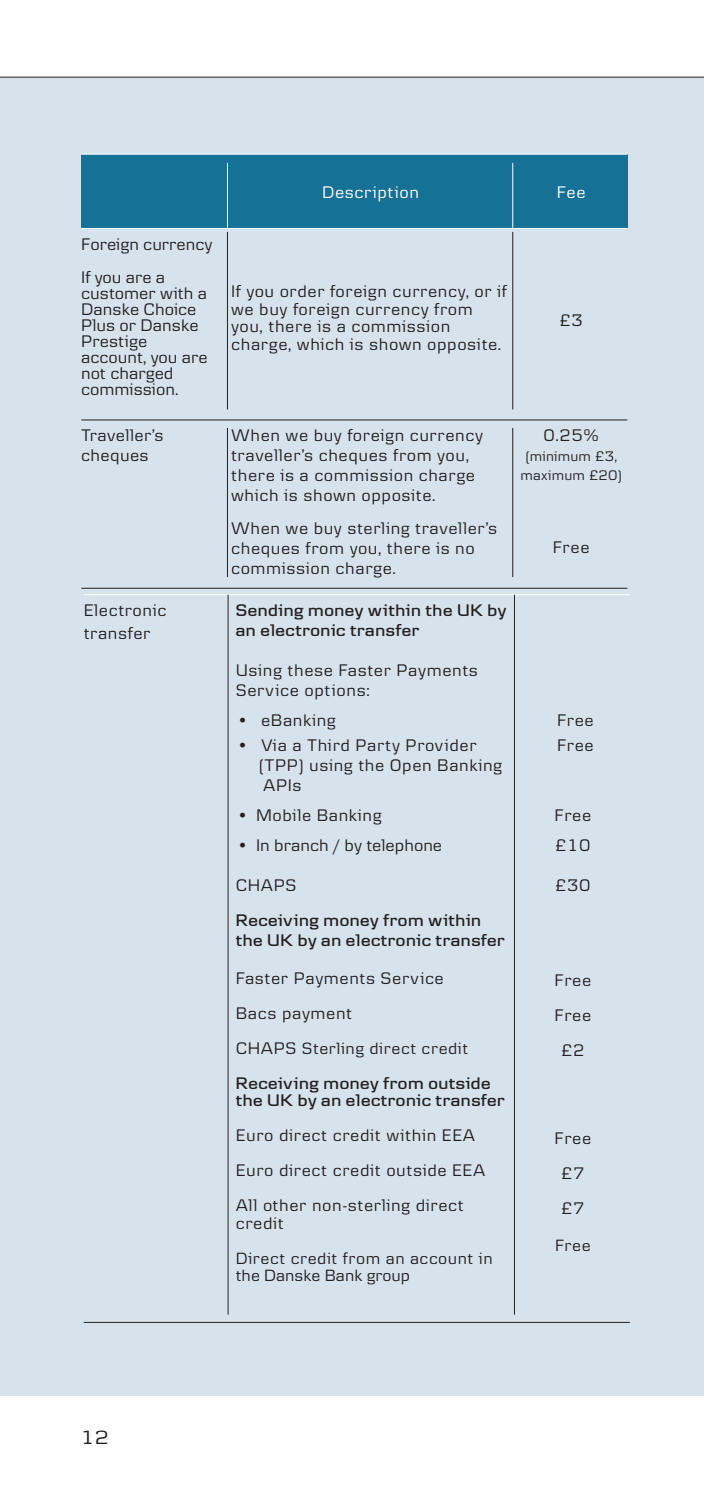
<style>
.page{position:relative;width:704px;height:1491px;background:#fff}
.page>*{position:absolute;margin:0;border:0;box-sizing:border-box;transform-origin:0 0}
.t1{font:20px "Danske Headline";color:#231f20}
.t2{font:17.5px/20px "Danske Text";letter-spacing:.03em;color:#231f20}
.t3{font:600 17.5px/20px "Danske Headline";letter-spacing:.035em;color:#231f20}
.t4{font:17.5px/16px "Danske Text";color:#231f20}
.t5{font:17.5px "Danske Text";letter-spacing:.03em;color:#fff}
.t6{font:17px/17.5px "Danske Text";letter-spacing:.03em;color:#231f20}
.t7{font:14.5px/19.2px "Danske Text";letter-spacing:.015em;color:#231f20;text-align:center}
.s1{font-size:17.5px}
</style>
<div class="page">
<div style="left:0;top:77px;width:703px;height:1318px;background:#d6e3ed"></div>
<hr style="left:0;top:77px;width:703px;height:1px;background:#231f20">
<div style="left:81px;top:155px;width:145px;height:73px;background:#167196"></div>
<div style="left:226px;top:155px;width:289px;height:73px;background:#167196"></div>
<div style="left:515px;top:155px;width:112px;height:73px;background:#167196"></div>
<hr style="left:81px;top:154px;width:546px;height:1px;background:#fff">
<hr style="left:81px;top:228px;width:434px;height:1px;background:#fff">
<hr style="left:515px;top:228px;width:112px;height:1px;background:#fff">
<hr style="left:81px;top:419px;width:546px;height:1px;background:#231f20">
<hr style="left:81px;top:588px;width:546px;height:1px;background:#231f20">
<hr style="left:227px;top:232px;width:1px;height:177px;background:#231f20">
<hr style="left:512px;top:232px;width:1px;height:177px;background:#231f20">
<hr style="left:227px;top:428px;width:1px;height:149px;background:#231f20">
<hr style="left:512px;top:428px;width:1px;height:149px;background:#231f20">
<hr style="left:227px;top:163px;width:1px;height:65px;background:#fff">
<hr style="left:512px;top:163px;width:1px;height:65px;background:#fff">
<hr style="left:84px;top:594px;width:545px;height:1px;background:#fff">
<hr style="left:84px;top:1322px;width:545px;height:1px;background:#231f20">
<hr style="left:227px;top:595px;width:1px;height:719px;background:#231f20">
<hr style="left:514px;top:595px;width:1px;height:719px;background:#231f20">
<p class="t5" style="left:322px;top:186px;width:98px">Description</p>
<p class="t5" style="left:556px;top:186px;width:30px">Fee</p>
<p class="t4" style="left:81px;top:229px;width:133px;line-height:33.5px">Foreign currency<br>If you are a</p>
<p class="t4" style="left:81px;top:287px;width:128px">customer with a<br>Danske Choice<br>Plus or Danske<br>Prestige account, you are not charged commission.</p>
<p class="t2" style="left:231px;top:284px;width:277px;line-height:17.5px">If you order foreign currency, or if we buy foreign currency from you, there is a commission charge, which is shown opposite.</p>
<p class="t2" style="left:81px;top:427px;width:84px">Traveller’s cheques</p>
<p class="t2" style="left:231px;top:427px;width:253px">When we buy foreign currency traveller’s cheques from you, there is a commission charge which is shown opposite.</p>
<p class="t2" style="left:231px;top:520px;width:267px">When we buy sterling traveller’s cheques from you, there is no commission charge.</p>
<p class="t2" style="left:84px;top:600px;width:84px;line-height:23.5px">Electronic transfer</p>
<p class="t3" style="left:236px;top:602px;width:272px">Sending money within the UK by an electronic transfer</p>
<p class="t2" style="left:236px;top:662px;width:243px">Using these Faster Payments<br>Service options:</p>
<p class="t2" style="left:239px;top:712px;width:98px">• eBanking</p>
<p class="t2" style="left:259px;top:737px;width:245px;text-indent:-19px">• Via a Third Party Provider (TPP) using the Open Banking<br>APIs</p>
<p class="t2" style="left:239px;top:807px;width:144px">• Mobile Banking</p>
<p class="t4" style="left:239px;top:839px;width:204px">• In branch / by telephone</p>
<p class="t2" style="left:236px;top:877px;width:62px">CHAPS</p>
<p class="t3" style="left:236px;top:912px;width:270px">Receiving money from within the UK by an electronic transfer</p>
<p class="t2" style="left:236px;top:962px;width:209px;line-height:35px">Faster Payments Service<br>Bacs payment</p>
<p class="t6" style="left:236px;top:1041px;width:234px"><span class="s1">CHAPS</span> Sterling direct credit</p>
<p class="t3" style="left:236px;top:1075px;width:270px;line-height:17.5px">Receiving money from outside the UK by an electronic transfer</p>
<p class="t2" style="left:236px;top:1119px;width:251px;line-height:35px">Euro direct credit within EEA<br>Euro direct credit outside EEA<br>All other non-sterling direct</p>
<p class="t2" style="left:236px;top:1214px;width:50px">credit</p>
<p class="t6" style="left:236px;top:1251px;width:258px">Direct credit from an account in the Danske Bank group</p>
<p class="t2" style="left:559px;top:312px;width:25px">£3</p>
<p class="t2" style="left:543px;top:427px;width:57px">0.25%</p>
<p class="t7" style="left:520px;top:447px;width:103px">(minimum £3, maximum £20)</p>
<p class="t2" style="left:552px;top:538px;width:38px">Free</p>
<p class="t2" style="left:557px;top:709px;width:38px;line-height:25px">Free<br>Free</p>
<p class="t2" style="left:554px;top:802px;width:38px;line-height:30px">Free £10</p>
<p class="t2" style="left:555px;top:877px;width:37px">£30</p>
<p class="t2" style="left:554px;top:964px;width:38px;line-height:35px;text-align:center">Free<br>Free £2</p>
<p class="t2" style="left:554px;top:1122px;width:38px;line-height:35px;text-align:center">Free £7 £7</p>
<p class="t6" style="left:555px;top:1238px;width:37px">Free</p>
<p class="t1" style="left:81px;top:1430px;width:29px">12</p>
</div>
